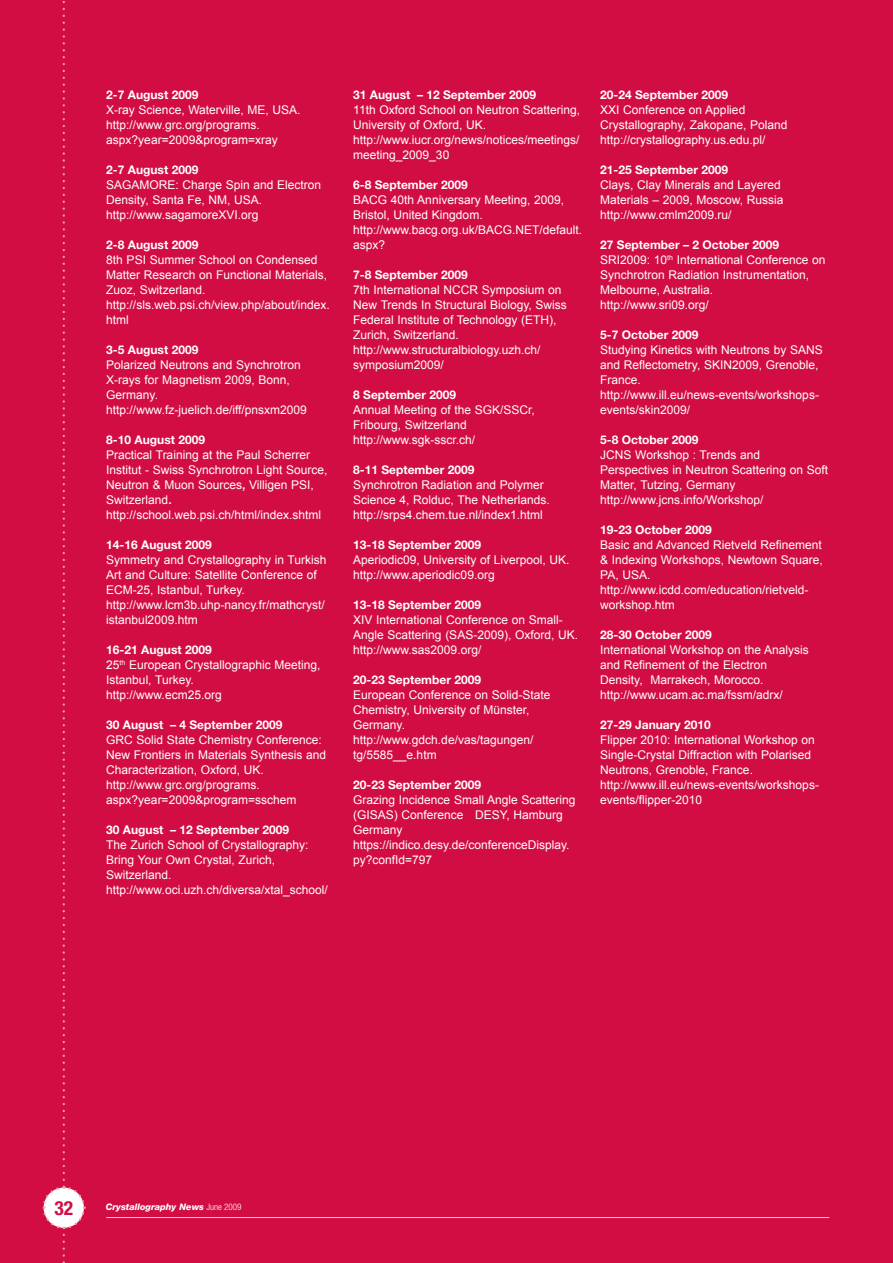
<style>
.page{position:relative;width:893px;height:1263px;background:#d20d44}
.page>*{position:absolute;margin:0;border:0;box-sizing:border-box;transform-origin:0 0}
.t1{font:700 condensed 19.5px "Helvetica Neue";color:#d20d44}
.t2{font:12px/15px "Arial";color:#fff}
.t3{font:700 12px "Helvetica Neue";color:#fff}
.t4{font:italic 800 9px "Helvetica Neue";color:#fff}
.s1{font-weight:700}
.s2{font-weight:300;font-style:normal;font-stretch:condensed}
</style>
<div class="page">
<hr style="left:106px;top:1217px;width:723px;height:1px;background:#f6cfc9">
<svg style="left:42px;top:1px;width:44px;height:1262px"></svg>
<p class="t3" style="left:106px;top:87px;width:94px">2-7 August 2009</p>
<p class="t2" style="left:106px;top:102px;width:196px">X-ray Science, Waterville, ME, USA. http://www.grc.org/programs. aspx?year=2009&amp;program=xray</p>
<p class="t3" style="left:106px;top:162px;width:94px">2-7 August 2009</p>
<p class="t2" style="left:106px;top:177px;width:216px">SAGAMORE: Charge Spin and Electron<br>Density, Santa Fe, NM, USA. http://www.sagamoreXVI.org</p>
<p class="t3" style="left:106px;top:237px;width:94px">2-8 August 2009</p>
<p class="t2" style="left:106px;top:252px;width:225px">8th PSI Summer School on Condensed<br>Matter Research on Functional Materials,<br>Zuoz, Switzerland. http://sls.web.psi.ch/view.php/about/index. html</p>
<p class="t3" style="left:106px;top:342px;width:94px">3-5 August 2009</p>
<p class="t2" style="left:106px;top:357px;width:202px">Polarized Neutrons and Synchrotron<br>X-rays for Magnetism 2009, Bonn,<br>Germany. http://www.fz-juelich.de/iff/pnsxm2009</p>
<p class="t3" style="left:106px;top:432px;width:100px">8-10 August 2009</p>
<p class="t2" style="left:106px;top:447px;width:223px">Practical Training at the Paul Scherrer Institut - Swiss Synchrotron Light Source, Neutron &amp; Muon Sources<span class="s1">,</span> Villigen PSI, Switzerland<span class="s1">. </span>http://school.web.psi.ch/html/index.shtml</p>
<p class="t3" style="left:106px;top:537px;width:107px">14-16 August 2009</p>
<p class="t2" style="left:106px;top:552px;width:222px">Symmetry and Crystallography in Turkish Art and Culture: Satellite Conference of ECM-25, Istanbul, Turkey. http://www.lcm3b.uhp-nancy.fr/mathcryst/ istanbul2009.htm</p>
<p class="t3" style="left:106px;top:642px;width:107px">16-21 August 2009</p>
<p class="t2" style="left:106px;top:657px;width:216px">25<sup>th</sup> European Crystallographic Meeting,<br>Istanbul, Turkey.<br>http://www.ecm25.org</p>
<p class="t3" style="left:106px;top:717px;width:178px">30 August – 4 September 2009</p>
<p class="t2" style="left:106px;top:732px;width:221px">GRC Solid State Chemistry Conference:<br>New Frontiers in Materials Synthesis and Characterization, Oxford, UK. http://www.grc.org/programs. aspx?year=2009&amp;program=sschem</p>
<p class="t3" style="left:106px;top:822px;width:184px">30 August – 12 September 2009</p>
<p class="t2" style="left:106px;top:837px;width:223px">The Zurich School of Crystallography:<br>Bring Your Own Crystal, Zurich, Switzerland. http://www.oci.uzh.ch/diversa/xtal_school/</p>
<p class="t3" style="left:353px;top:87px;width:184px">31 August – 12 September 2009</p>
<p class="t2" style="left:353px;top:102px;width:228px">11th Oxford School on Neutron Scattering, University of Oxford, UK. http://www.iucr.org/news/notices/meetings/ meeting_2009_30</p>
<p class="t3" style="left:353px;top:177px;width:116px">6-8 September 2009</p>
<p class="t2" style="left:353px;top:192px;width:230px">BACG 40th Anniversary Meeting, 2009,<br>Bristol, United Kingdom. http://www.bacg.org.uk/BACG.NET/default. aspx?</p>
<p class="t3" style="left:353px;top:267px;width:116px">7-8 September 2009</p>
<p class="t2" style="left:353px;top:282px;width:215px">7th International NCCR Symposium on New Trends In Structural Biology, Swiss Federal Institute of Technology (ETH), Zurich, Switzerland. http://www.structuralbiology.uzh.ch/ symposium2009/</p>
<p class="t3" style="left:353px;top:387px;width:104px">8 September 2009</p>
<p class="t2" style="left:353px;top:402px;width:183px">Annual Meeting of the SGK/SSCr,<br>Fribourg, Switzerland http://www.sgk-sscr.ch/</p>
<p class="t3" style="left:353px;top:462px;width:123px">8-11 September 2009</p>
<p class="t2" style="left:353px;top:477px;width:198px">Synchrotron Radiation and Polymer<br>Science 4, Rolduc, The Netherlands. http://srps4.chem.tue.nl/index1.html</p>
<p class="t3" style="left:353px;top:537px;width:129px">13-18 September 2009</p>
<p class="t2" style="left:353px;top:552px;width:218px">Aperiodic09, University of Liverpool, UK. http://www.aperiodic09.org</p>
<p class="t3" style="left:353px;top:597px;width:129px">13-18 September 2009</p>
<p class="t2" style="left:353px;top:612px;width:226px">XIV International Conference on Small-<br>Angle Scattering (SAS-2009), Oxford, UK. http://www.sas2009.org/</p>
<p class="t3" style="left:353px;top:672px;width:129px">20-23 September 2009</p>
<p class="t2" style="left:353px;top:687px;width:199px">European Conference on Solid-State<br>Chemistry, University of Münster,<br>Germany. http://www.gdch.de/vas/tagungen/ tg/5585__e.htm</p>
<p class="t3" style="left:353px;top:777px;width:129px">20-23 September 2009</p>
<p class="t2" style="left:353px;top:792px;width:224px">Grazing Incidence Small Angle Scattering (GISAS) Conference DESY, Hamburg<br>Germany https://indico.desy.de/conferenceDisplay. py?confId=797</p>
<p class="t3" style="left:600px;top:87px;width:129px">20-24 September 2009</p>
<p class="t2" style="left:600px;top:102px;width:189px">XXI Conference on Applied<br>Crystallography, Zakopane, Poland http://crystallography.us.edu.pl/</p>
<p class="t3" style="left:600px;top:162px;width:129px">21-25 September 2009</p>
<p class="t2" style="left:600px;top:177px;width:185px">Clays, Clay Minerals and Layered<br>Materials – 2009, Moscow, Russia http://www.cmlm2009.ru/</p>
<p class="t3" style="left:600px;top:237px;width:180px">27 September – 2 October 2009</p>
<p class="t2" style="left:600px;top:252px;width:227px">SRI2009: 10<sup>th</sup> International Conference on Synchrotron Radiation Instrumentation, Melbourne, Australia.<br>http://www.sri09.org/</p>
<p class="t3" style="left:600px;top:327px;width:100px">5-7 October 2009</p>
<p class="t2" style="left:600px;top:342px;width:224px">Studying Kinetics with Neutrons by SANS and Reflectometry, SKIN2009, Grenoble,<br>France. http://www.ill.eu/news-events/workshops&shy;events/skin2009/</p>
<p class="t3" style="left:600px;top:432px;width:100px">5-8 October 2009</p>
<p class="t2" style="left:600px;top:447px;width:229px">JCNS Workshop : Trends and<br>Perspectives in Neutron Scattering on Soft<br>Matter, Tutzing, Germany http://www.jcns.info/Workshop/</p>
<p class="t3" style="left:600px;top:522px;width:113px">19-23 October 2009</p>
<p class="t2" style="left:600px;top:537px;width:224px">Basic and Advanced Rietveld Refinement &amp; Indexing Workshops, Newtown Square,<br>PA, USA. http://www.icdd.com/education/rietveld&shy;workshop.htm</p>
<p class="t3" style="left:600px;top:627px;width:113px">28-30 October 2009</p>
<p class="t2" style="left:600px;top:642px;width:210px">International Workshop on the Analysis and Refinement of the Electron Density, Marrakech, Morocco. http://www.ucam.ac.ma/fssm/adrx/</p>
<p class="t3" style="left:600px;top:717px;width:112px">27-29 January 2010</p>
<p class="t2" style="left:600px;top:732px;width:220px">Flipper 2010: International Workshop on Single-Crystal Diffraction with Polarised Neutrons, Grenoble, France. http://www.ill.eu/news-events/workshops&shy;events/flipper-2010</p>
<h1 class="t1" style="left:54px;top:1196px;width:20px">32</h1>
<p class="t4" style="left:106px;top:1201px;width:137px">Crystallography News <span class="s2">June 2009</span></p>
</div>
